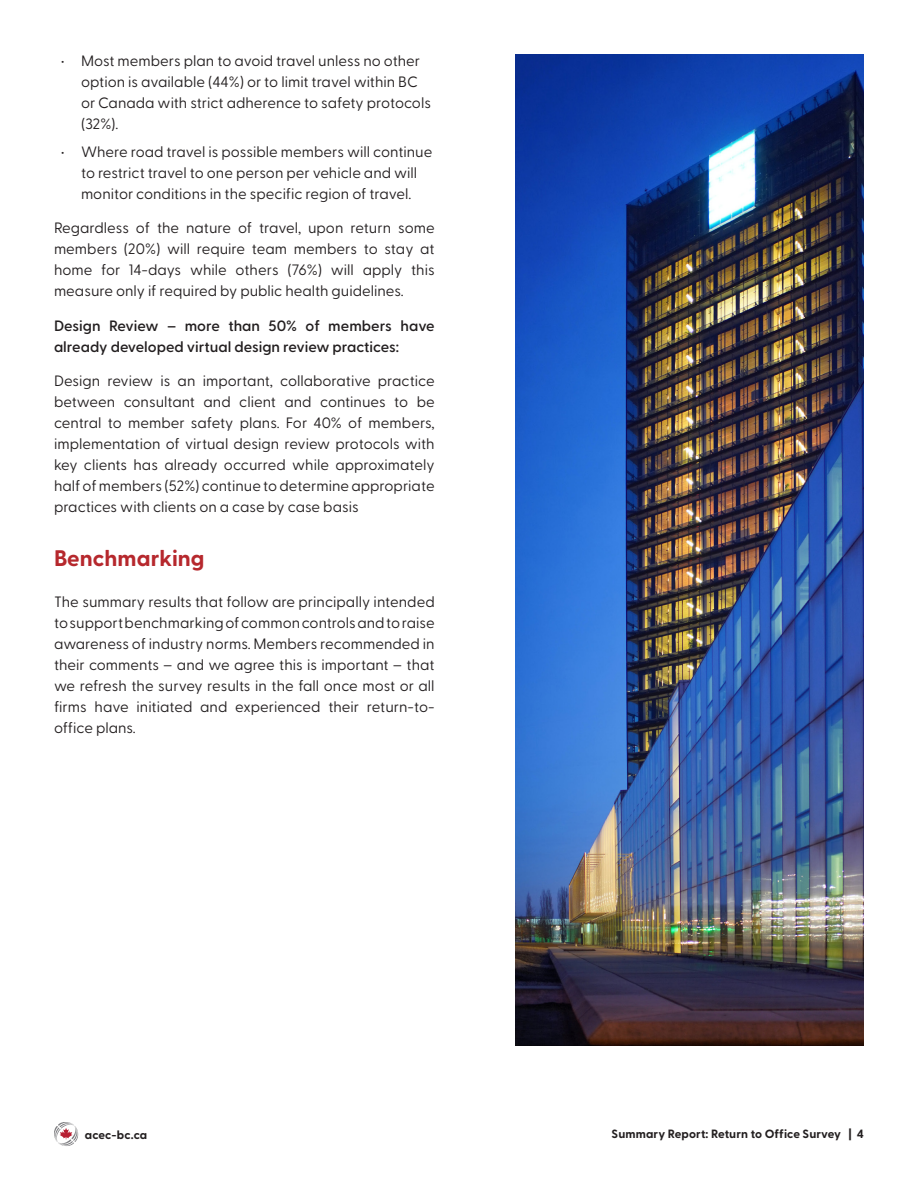
<style>
.page{position:relative;width:918px;height:1188px;background:#fff}
.page>*{position:absolute;margin:0;border:0;box-sizing:border-box;transform-origin:0 0}
.Head_1{font:700 22.5px "Greycliff CF";color:#b6282d}
.Body{font:15px/21px "Greycliff CF";color:#231f20;text-align:justify}
.Body-2{font:600 15px/21px "Greycliff CF";color:#231f20}
.t1{font:700 12px "Greycliff CF";letter-spacing:.01em;color:#231f20}
</style>
<div class="page">
<svg style="left:54px;top:1122px;width:24px;height:24px"></svg>
<img style="left:515px;top:54px;width:349px;height:991px">
<p class="Body" style="left:81px;top:50px;width:351px;text-align:left;text-indent:-20px">• Most members plan to avoid travel unless no other option is available (44%) or to limit travel within BC or Canada with strict adherence to safety protocols (32%).</p>
<p class="Body" style="left:61px;top:141px;width:373px;text-align:center">• Where road travel is possible members will continue to restrict travel to one person per vehicle and will monitor conditions in the specific region of travel.</p>
<p class="Body" style="left:54px;top:218px;width:382px">Regardless of the nature of travel, upon return some members (20%) will require team members to stay at home for 14-days while others (76%) will apply this measure only if required by public health guidelines.</p>
<p class="Body-2" style="left:54px;top:315px;width:382px">Design Review – more than 50% of members have already developed virtual design review practices:</p>
<p class="Body" style="left:54px;top:371px;width:382px">Design review is an important, collaborative practice between consultant and client and continues to be central to member safety plans. For 40% of members, implementation of virtual design review protocols with key clients has already occurred while approximately half of members (52%) continue to determine appropriate practices with clients on a case by case basis</p>
<p class="Head_1" style="left:54px;top:545px;width:152px">Benchmarking</p>
<p class="Body" style="left:54px;top:592px;width:382px">The summary results that follow are principally intended to support benchmarking of common controls and to raise awareness of industry norms. Members recommended in their comments – and we agree this is important – that we refresh the survey results in the fall once most or all firms have initiated and experienced their return-to&shy;office plans.</p>
<p class="t1" style="left:85px;top:1127px;width:64px">acec-bc.ca</p>
<p class="t1" style="left:612px;top:1127px;width:254px">Summary Report: Return to Office Survey | 4</p>
</div>
